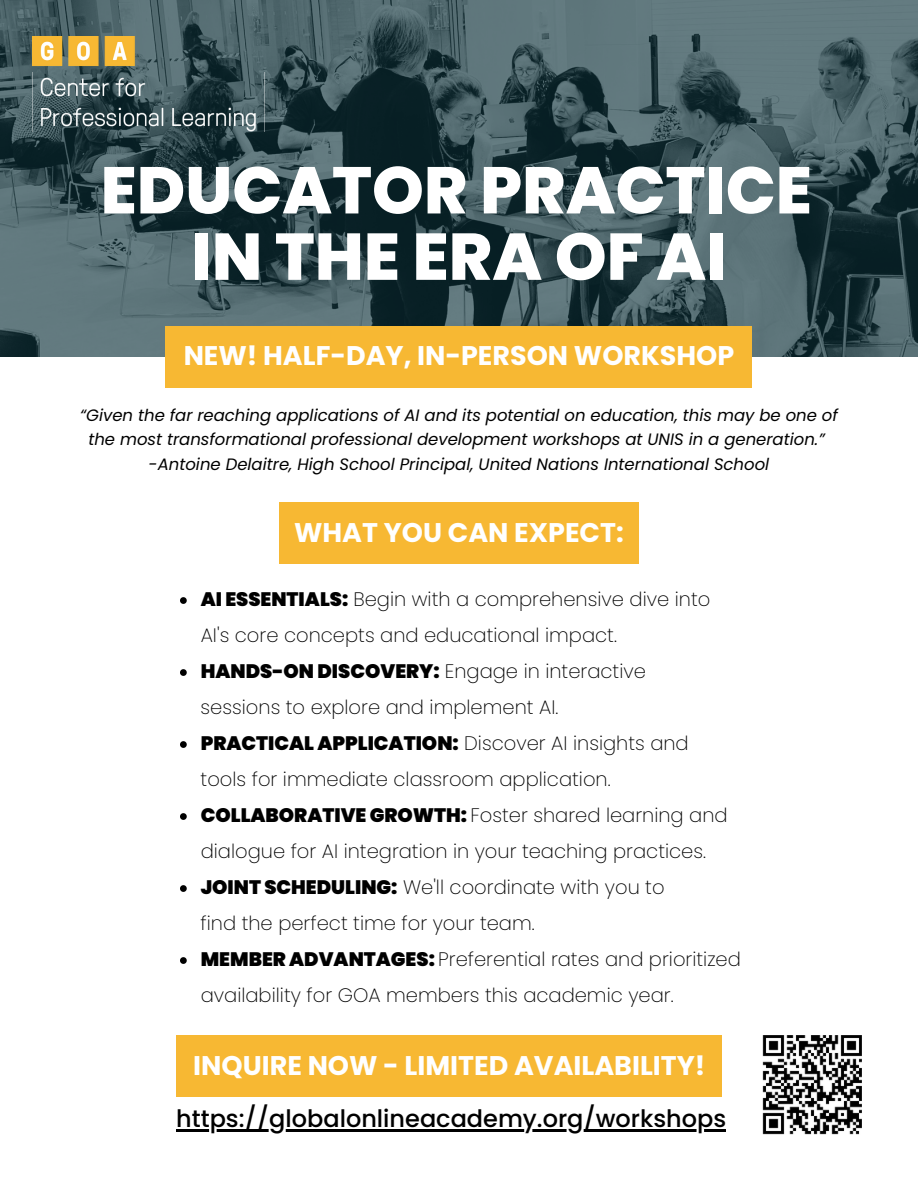
<style>
.page{position:relative;width:918px;height:1188px;background:#fff}
.page>*{position:absolute;margin:0;border:0;box-sizing:border-box;transform-origin:0 0}
.t1{font:800 66px "Poppins";color:#fff}
.t2{font:700 27px "Poppins";color:#fff}
.t3{font:500 24px "Poppins";color:#000}
.t4{font:200 19.5px/36px "Poppins";color:#000}
.t5{font:900 19.5px "Poppins";color:#000}
.t6{font:italic 16.5px/24.8px "Poppins";color:#000;text-align:center}
.s1{font-weight:900}
.s2{font-weight:200}
</style>
<div class="page">
<img style="left:0;top:0;width:918px;height:357px">
<img style="left:763px;top:1035px;width:99px;height:99px">
<img style="left:32px;top:36px;width:232px;height:96px">
<div style="left:176px;top:1035px;width:546px;height:61px;background:#f7b833"></div>
<hr style="left:176px;top:1129px;width:550px;height:2px;background:#000">
<svg style="left:180px;top:597px;width:7px;height:7px"></svg>
<svg style="left:180px;top:669px;width:7px;height:7px"></svg>
<svg style="left:180px;top:741px;width:7px;height:7px"></svg>
<svg style="left:180px;top:813px;width:7px;height:7px"></svg>
<svg style="left:180px;top:885px;width:7px;height:7px"></svg>
<svg style="left:180px;top:957px;width:7px;height:7px"></svg>
<div style="left:166px;top:326px;width:586px;height:61px;background:#f7b833"></div>
<div style="left:279px;top:502px;width:360px;height:62px;background:#f7b833"></div>
<p class="t1" style="left:101px;top:144px;width:713px">EDUCATOR PRACTICE</p>
<p class="t1" style="left:192px;top:211px;width:536px">IN THE ERA OF AI</p>
<p class="t2" style="left:184px;top:337px;width:552px">NEW! HALF-DAY, IN-PERSON WORKSHOP</p>
<p class="t6" style="left:80px;top:402px;width:759px">“Given the far reaching applications of AI and its potential on education, this may be one of the most transformational professional development workshops at UNIS in a generation.”</p>
<p class="t6" style="left:149px;top:452px;width:622px">-Antoine Delaitre, High School Principal, United Nations International School</p>
<p class="t2" style="left:294px;top:513px;width:331px">WHAT YOU CAN EXPECT:</p>
<p class="t4" style="left:201px;top:581px;width:511px"><span class="s1">AI ESSENTIALS:</span> Begin with a comprehensive dive into<br>AI's core concepts and educational impact.</p>
<p class="t4" style="left:201px;top:653px;width:447px"><span class="s1">HANDS-ON DISCOVERY:</span> Engage in interactive</p>
<p class="t4" style="left:201px;top:689px;width:359px">sessions to explore and implement AI.</p>
<p class="t5" style="left:201px;top:730px;width:489px">PRACTICAL APPLICATION: <span class="s2">Discover AI insights and</span></p>
<p class="t4" style="left:201px;top:761px;width:412px">tools for immediate classroom application.</p>
<p class="t4" style="left:201px;top:797px;width:528px"><span class="s1">COLLABORATIVE GROWTH:</span> Foster shared learning and dialogue for AI integration in your teaching practices.</p>
<p class="t4" style="left:201px;top:869px;width:465px"><span class="s1">JOINT SCHEDULING:</span> We'll coordinate with you to</p>
<p class="t4" style="left:201px;top:905px;width:336px">find the perfect time for your team.</p>
<p class="t4" style="left:201px;top:941px;width:542px"><span class="s1">MEMBER ADVANTAGES:</span> Preferential rates and prioritized availability for GOA members this academic year.</p>
<p class="t2" style="left:193px;top:1046px;width:514px">INQUIRE NOW - LIMITED AVAILABILITY!</p>
<p class="t3" style="left:176px;top:1102px;width:551px">https://globalonlineacademy.org/workshops</p>
</div>
